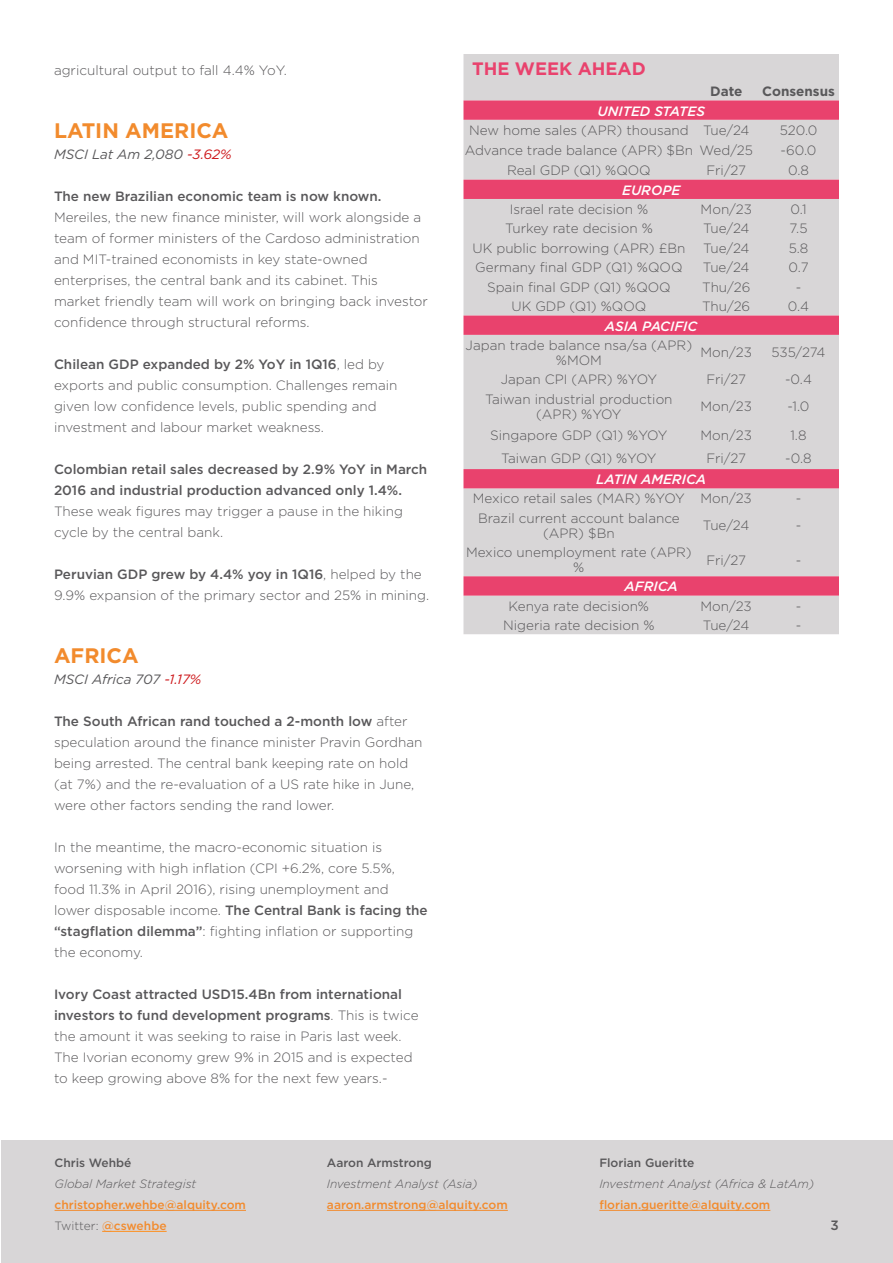
<style>
.page{position:relative;width:893px;height:1263px;background:#fff}
.page>*{position:absolute;margin:0;border:0;box-sizing:border-box;transform-origin:0 0}
.t1{font:700 21px "Gotham";color:#f28b2d}
.t2{font:700 18px "Gotham";color:#e9426d}
.t3{font:300 13.5px/21px "Gotham";color:#59585a}
.t4{font:500 13.5px/21px "Gotham";color:#59585a}
.t5{font:italic 500 13.5px "Gotham";color:#fff}
.t6{font:italic 13.5px "Gotham";color:#59585a}
.t7{font:700 13.5px "Gotham";color:#59585a}
.t8{font:500 12px/21px "Gotham";color:#f28b2d}
.t9{font:italic 300 12px "Gotham";color:#59585a}
.t10{font:500 12px "Gotham";color:#59585a}
.s1{color:#cd171a}
.s2{font-weight:500}
.s3{font-weight:300;color:#59585a}
</style>
<div class="page">
<div style="left:1px;top:1140px;width:891px;height:122px;background:#d8d6d7"></div>
<hr style="left:55px;top:1210px;width:191px;height:1px;background:#f28b2d">
<hr style="left:102px;top:1231px;width:65px;height:1px;background:#ff8f1c">
<hr style="left:327px;top:1210px;width:181px;height:1px;background:#f28b2d">
<hr style="left:599px;top:1210px;width:171px;height:1px;background:#f28b2d">
<div style="left:463px;top:54px;width:376px;height:580px;background:#d8d6d7"></div>
<svg style="left:463px;top:100px;width:376px;height:496px;background:#dbb9c2"></svg>
<p class="t3" style="left:54px;top:59px;width:234px">agricultural output to fall 4.4% YoY.</p>
<h1 class="t1" style="left:54px;top:117px;width:176px">LATIN AMERICA</h1>
<p class="t6" style="left:54px;top:146px;width:179px">MSCI Lat Am 2,080 <span class="s1">-3.62%</span></p>
<p class="t4" style="left:54px;top:186px;width:329px">The new Brazilian economic team is now known.</p>
<p class="t3" style="left:54px;top:206px;width:375px">Mereiles, the new finance minister, will work alongside a team of former ministers of the Cardoso administration and MIT-trained economists in key state-owned enterprises, the central bank and its cabinet. This<br>market friendly team will work on bringing back investor confidence through structural reforms.</p>
<p class="t3" style="left:54px;top:353px;width:345px"><span class="s2">Chilean GDP expanded by 2% YoY in 1Q16</span>, led by exports and public consumption. Challenges remain given low confidence levels, public spending and investment and labour market weakness.</p>
<p class="t4" style="left:54px;top:459px;width:375px">Colombian retail sales decreased by 2.9% YoY in March<br>2016 and industrial production advanced only 1.4%.</p>
<p class="t3" style="left:54px;top:500px;width:350px">These weak figures may trigger a pause in the hiking cycle by the central bank.</p>
<p class="t3" style="left:54px;top:563px;width:377px"><span class="s2">Peruvian GDP grew by 4.4% yoy in 1Q16</span>, helped by the<br>9.9% expansion of the primary sector and 25% in mining.</p>
<h1 class="t1" style="left:54px;top:642px;width:86px">AFRICA</h1>
<p class="t6" style="left:54px;top:671px;width:149px">MSCI Africa 707 <span class="s1">-1.17%</span></p>
<p class="t3" style="left:54px;top:710px;width:370px"><span class="s2">The South African rand touched a 2-month low</span> after speculation around the finance minister Pravin Gordhan being arrested. The central bank keeping rate on hold (at 7%) and the re-evaluation of a US rate hike in June, were other factors sending the rand lower.</p>
<p class="t3" style="left:54px;top:836px;width:375px">In the meantime, the macro-economic situation is worsening with high inflation (CPI +6.2%, core 5.5%, food 11.3% in April 2016), rising unemployment and lower disposable income. <span class="s2">The Central Bank is facing the “stagflation dilemma”</span>: fighting inflation or supporting the economy.</p>
<p class="t3" style="left:54px;top:983px;width:366px"><span class="s2">Ivory Coast attracted USD15.4Bn from international investors to fund development programs</span>. This is twice the amount it was seeking to raise in Paris last week.<br>The Ivorian economy grew 9% in 2015 and is expected to keep growing above 8% for the next few years.-</p>
<h2 class="t2" style="left:472px;top:56px;width:175px">THE WEEK AHEAD</h2>
<p class="t7" style="left:710px;top:82px;width:34px">Date</p>
<p class="t7" style="left:762px;top:82px;width:74px">Consensus</p>
<p class="t5" style="left:597px;top:102px;width:109px">UNITED STATES</p>
<p class="t3" style="left:469px;top:119px;width:282px">New home sales (APR) thousand Tue/24</p>
<p class="t3" style="left:780px;top:119px;width:39px">520.0</p>
<p class="t3" style="left:465px;top:139px;width:290px">Advance trade balance (APR) $Bn Wed/25</p>
<p class="t3" style="left:781px;top:139px;width:37px">-60.0</p>
<p class="t3" style="left:507px;top:159px;width:145px">Real GDP (Q1) %QOQ</p>
<p class="t3" style="left:706px;top:159px;width:41px">Fri/27</p>
<p class="t3" style="left:788px;top:159px;width:22px">0.8</p>
<p class="t5" style="left:622px;top:181px;width:60px">EUROPE</p>
<p class="t3" style="left:510px;top:198px;width:140px">Israel rate decision %</p>
<p class="t3" style="left:701px;top:198px;width:53px">Mon/23</p>
<p class="t3" style="left:790px;top:198px;width:18px">0.1</p>
<p class="t3" style="left:505px;top:218px;width:149px">Turkey rate decision %</p>
<p class="t3" style="left:703px;top:218px;width:48px">Tue/24</p>
<p class="t3" style="left:790px;top:218px;width:19px">7.5</p>
<p class="t3" style="left:472px;top:237px;width:214px">UK public borrowing (APR) £Bn</p>
<p class="t3" style="left:703px;top:237px;width:48px">Tue/24</p>
<p class="t3" style="left:789px;top:237px;width:21px">5.8</p>
<p class="t3" style="left:475px;top:257px;width:209px">Germany final GDP (Q1) %QOQ</p>
<p class="t3" style="left:703px;top:257px;width:48px">Tue/24</p>
<p class="t3" style="left:788px;top:257px;width:22px">0.7</p>
<p class="t3" style="left:487px;top:276px;width:185px">Spain final GDP (Q1) %QOQ</p>
<p class="t3" style="left:702px;top:276px;width:50px">Thu/26</p>
<p class="t3" style="left:796px;top:276px;width:7px">-</p>
<p class="t3" style="left:511px;top:296px;width:136px">UK GDP (Q1) %QOQ</p>
<p class="t3" style="left:702px;top:296px;width:50px">Thu/26</p>
<p class="t3" style="left:788px;top:296px;width:23px">0.4</p>
<p class="t5" style="left:605px;top:317px;width:94px">ASIA PACIFIC</p>
<p class="t3" style="left:466px;top:337px;width:228px;line-height:15px;text-align:center">Japan trade balance nsa/sa (APR) %MOM</p>
<p class="t3" style="left:701px;top:342px;width:53px">Mon/23</p>
<p class="t3" style="left:771px;top:342px;width:56px">535/274</p>
<p class="t3" style="left:501px;top:369px;width:158px">Japan CPI (APR) %YOY</p>
<p class="t3" style="left:706px;top:369px;width:41px">Fri/27</p>
<p class="t3" style="left:785px;top:369px;width:28px">-0.4</p>
<p class="t3" style="left:485px;top:391px;width:189px;line-height:15px;text-align:center">Taiwan industrial production (APR) %YOY</p>
<p class="t3" style="left:701px;top:395px;width:53px">Mon/23</p>
<p class="t3" style="left:787px;top:395px;width:24px">-1.0</p>
<p class="t3" style="left:490px;top:424px;width:179px">Singapore GDP (Q1) %YOY</p>
<p class="t3" style="left:701px;top:424px;width:53px">Mon/23</p>
<p class="t3" style="left:790px;top:424px;width:18px">1.8</p>
<p class="t3" style="left:501px;top:447px;width:157px">Taiwan GDP (Q1) %YOY</p>
<p class="t3" style="left:706px;top:447px;width:41px">Fri/27</p>
<p class="t3" style="left:785px;top:447px;width:28px">-0.8</p>
<p class="t5" style="left:596px;top:470px;width:111px">LATIN AMERICA</p>
<p class="t3" style="left:473px;top:488px;width:280px">Mexico retail sales (MAR) %YOY Mon/23</p>
<p class="t3" style="left:796px;top:488px;width:7px">-</p>
<p class="t3" style="left:478px;top:510px;width:203px;line-height:15px;text-align:center">Brazil current account balance (APR) $Bn</p>
<p class="t3" style="left:703px;top:515px;width:48px">Tue/24</p>
<p class="t3" style="left:796px;top:515px;width:7px">-</p>
<p class="t3" style="left:466px;top:544px;width:227px;line-height:15px;text-align:center">Mexico unemployment rate (APR) %</p>
<p class="t3" style="left:706px;top:549px;width:41px">Fri/27</p>
<p class="t3" style="left:796px;top:549px;width:7px">-</p>
<p class="t5" style="left:624px;top:578px;width:55px">AFRICA</p>
<p class="t3" style="left:509px;top:595px;width:142px">Kenya rate decision%</p>
<p class="t3" style="left:701px;top:595px;width:53px">Mon/23</p>
<p class="t3" style="left:796px;top:595px;width:7px">-</p>
<p class="t3" style="left:503px;top:614px;width:153px">Nigeria rate decision %</p>
<p class="t3" style="left:703px;top:614px;width:48px">Tue/24</p>
<p class="t3" style="left:796px;top:614px;width:7px">-</p>
<p class="t10" style="left:55px;top:1155px;width:78px">Chris Wehbé</p>
<p class="t9" style="left:55px;top:1176px;width:143px">Global Market Strategist</p>
<p class="t8" style="left:55px;top:1194px;width:193px">christopher.wehbe@alquity.com<br><span class="s3">Twitter:</span> @cswehbe</p>
<p class="t10" style="left:327px;top:1155px;width:106px">Aaron Armstrong</p>
<p class="t9" style="left:327px;top:1176px;width:152px">Investment Analyst (Asia)</p>
<p class="t8" style="left:327px;top:1194px;width:182px">aaron.armstrong@alquity.com</p>
<p class="t10" style="left:599px;top:1155px;width:97px">Florian Gueritte</p>
<p class="t9" style="left:599px;top:1176px;width:216px">Investment Analyst (Africa &amp; LatAm)</p>
<p class="t8" style="left:599px;top:1194px;width:173px">florian.gueritte@alquity.com</p>
<p class="t4" style="left:831px;top:1215px;width:10px">3</p>
</div>
